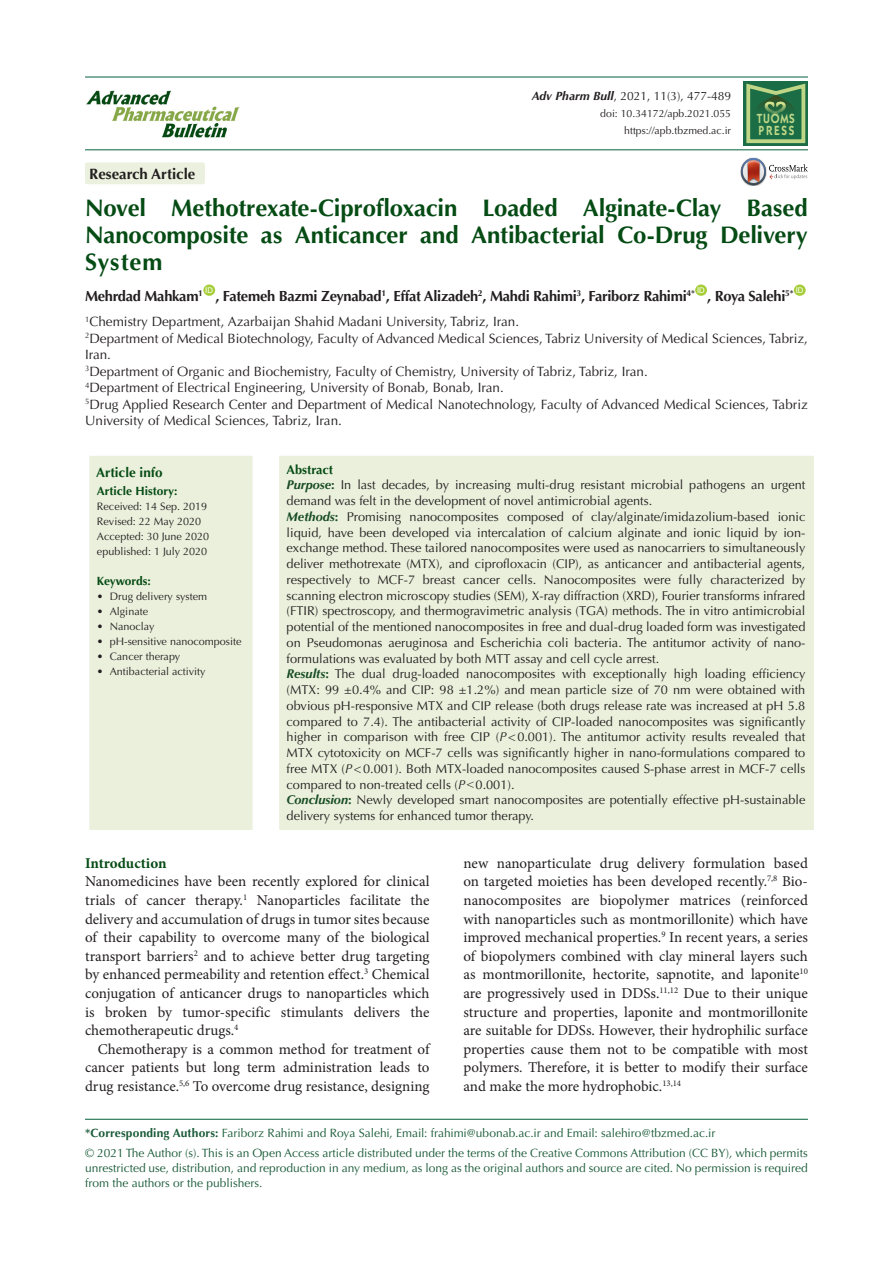
<style>
.page{position:relative;width:893px;height:1263px;background:#fff}
.page>*{position:absolute;margin:0;border:0;box-sizing:border-box;transform-origin:0 0}
.t1{font:700 24px/27px "Optima LT Std";letter-spacing:-.01em;color:#054b14;text-align:justify}
.t2{font:15px/18.6px "Minion Pro";color:#231f20;text-align:justify}
.t3{font:700 15px "Optima LT Std";color:#231f20}
.t4{font:700 15px "Minion Pro";letter-spacing:-.005em;color:#054b14}
.t5{font:700 14.7px "Optima LT Std";letter-spacing:-.02em;color:#231f20}
.t6{font:13.5px/16.5px "Optima LT Std";color:#231f20}
.t7{font:700 13.5px "Optima LT Std";color:#054b14}
.t8{font:600 13.35px/11.7px "ITC Kabel Std";letter-spacing:.11em;color:#c1d888;scale:.85 1}
.t9{font:12.75px/15.8px "Optima LT Std";color:#231f20}
.t10{font:700 12.75px "Optima LT Std";color:#054b14}
.corresponding{font:12px/15px "Optima LT Std";color:#195a37;text-align:justify}
.t11{font:12px "Optima LT Std";color:#231f20}
.t12{font:700 12px "Optima LT Std";color:#054b14}
.t13{font:700 12px "Optima LT Std";letter-spacing:-.02em;color:#054b14}
.t14{font:10.8px "Optima LT Std";color:#231f20}
.t15{font:10.5px "Optima LT Std";color:#231f20}
.t16{font:7.8px "Arial";color:#fff}
.s1{font-weight:700;font-style:italic}
.s2{font-weight:700;font-style:italic;color:#164b23}
.s3{font-weight:700;color:#164b23}
.s4{font-style:italic}
.s5{font-family:"Times New Roman"}
.s6{font-weight:700}
</style>
<div class="page">
<hr style="left:85px;top:149px;width:723px;height:1px;background:#1e7252">
<hr style="left:85px;top:76px;width:723px;height:2px;background:#1e7252">
<div style="left:203px;top:284px;width:12px;height:12px;background:#a6ce39;border-radius:50%"></div>
<div style="left:695px;top:284px;width:12px;height:12px;background:#a6ce39;border-radius:50%"></div>
<div style="left:794px;top:284px;width:12px;height:12px;background:#a6ce39;border-radius:50%"></div>
<div style="left:85px;top:162px;width:120px;height:22px;background:#ebf1de;border-radius:2px"></div>
<div style="left:89px;top:456px;width:164px;height:374px;background:#ebf0dc"></div>
<div style="left:279px;top:456px;width:535px;height:374px;background:#ebf0dc"></div>
<svg style="left:741px;top:158px;width:67px;height:27px"></svg>
<hr style="left:85px;top:1119px;width:723px;height:1px;background:#1e7252">
<img style="left:86px;top:90px;width:154px;height:48px">
<svg style="left:743px;top:81px;width:65px;height:65px"></svg>
<svg style="left:746px;top:84px;width:59px;height:59px;background:#478755"></svg>
<p class="t3" style="left:89px;top:165px;width:108px">Research Article</p>
<p class="t11" style="left:532px;top:89px;width:201px"><span class="s1">Adv Pharm Bull</span>, 2021, 11(3), 477-489</p>
<p class="t15" style="left:600px;top:108px;width:132px">doi: 10.34172/apb.2021.055</p>
<p class="t15" style="left:624px;top:125px;width:108px">https://apb.tbzmed.ac.ir</p>
<p class="t8" style="left:757px;top:112px;width:46px">TUOMS<br>PRESS</p>
<p class="t1" style="left:85px;top:195px;width:724px">Novel Methotrexate-Ciprofloxacin Loaded Alginate-Clay Based Nanocomposite as Anticancer and Antibacterial Co-Drug Delivery System</p>
<p class="t5" style="left:85px;top:288px;width:120px">Mehrdad Mahkam<sup>1</sup></p>
<p class="t16" style="left:205px;top:285px;width:9px">ID</p>
<p class="t5" style="left:215px;top:288px;width:481px">, Fatemeh Bazmi Zeynabad<sup>1</sup>, Effat Alizadeh<sup>2</sup>, Mahdi Rahimi<sup>3</sup>, Fariborz Rahimi<sup>4*</sup></p>
<p class="t16" style="left:697px;top:285px;width:9px">ID</p>
<p class="t5" style="left:707px;top:288px;width:88px">, Roya Salehi<sup>5*</sup></p>
<p class="t16" style="left:796px;top:285px;width:9px">ID</p>
<p class="t6" style="left:85px;top:314px;width:436px"><sup>1</sup>Chemistry Department, Azarbaijan Shahid Madani University, Tabriz, Iran.</p>
<p class="t6" style="left:85px;top:330px;width:724px"><sup>2</sup>Department of Medical Biotechnology, Faculty of Advanced Medical Sciences, Tabriz University of Medical Sciences, Tabriz,<br>Iran.</p>
<p class="t6" style="left:85px;top:363px;width:564px"><sup>3</sup>Department of Organic and Biochemistry, Faculty of Chemistry, University of Tabriz, Tabriz, Iran.</p>
<p class="t6" style="left:85px;top:380px;width:420px"><sup>4</sup>Department of Electrical Engineering, University of Bonab, Bonab, Iran.</p>
<p class="t6" style="left:85px;top:396px;width:724px"><sup>5</sup>Drug Applied Research Center and Department of Medical Nanotechnology, Faculty of Advanced Medical Sciences, Tabriz<br>University of Medical Sciences, Tabriz, Iran.</p>
<p class="t7" style="left:96px;top:464px;width:68px">Article info</p>
<p class="t12" style="left:97px;top:484px;width:82px">Article History:</p>
<p class="t14" style="left:97px;top:500px;width:112px">Received: 14 Sep. 2019</p>
<p class="t14" style="left:97px;top:515px;width:106px">Revised: 22 May 2020</p>
<p class="t14" style="left:97px;top:530px;width:114px">Accepted: 30 June 2020</p>
<p class="t14" style="left:97px;top:545px;width:112px">epublished: 1 July 2020</p>
<p class="t13" style="left:97px;top:574px;width:55px">Keywords:</p>
<p class="t14" style="left:97px;top:590px;width:112px">• Drug delivery system</p>
<p class="t14" style="left:97px;top:605px;width:53px">• Alginate</p>
<p class="t14" style="left:97px;top:620px;width:59px">• Nanoclay</p>
<p class="t14" style="left:97px;top:635px;width:146px">• pH-sensitive nanocomposite</p>
<p class="t14" style="left:97px;top:650px;width:85px">• Cancer therapy</p>
<p class="t14" style="left:97px;top:665px;width:110px">• Antibacterial activity</p>
<p class="t10" style="left:287px;top:462px;width:48px">Abstract</p>
<p class="t9" style="left:287px;top:477px;width:520px"><span class="s2">Purpose</span><span class="s3">:</span> In last decades, by increasing multi-drug resistant microbial pathogens an urgent demand was felt in the development of novel antimicrobial agents.</p>
<p class="t9" style="left:287px;top:509px;width:520px;text-align:justify"><span class="s2">Methods</span><span class="s3">:</span> Promising nanocomposites composed of clay/alginate/imidazolium-based ionic liquid, have been developed via intercalation of calcium alginate and ionic liquid by ion&shy;exchange method. These tailored nanocomposites were used as nanocarriers to simultaneously deliver methotrexate (MTX), and ciprofloxacin (CIP), as anticancer and antibacterial agents, respectively to MCF-7 breast cancer cells. Nanocomposites were fully characterized by scanning electron microscopy studies (SEM), X-ray diffraction (XRD), Fourier transforms infrared (FTIR) spectroscopy, and thermogravimetric analysis (TGA) methods. The in vitro antimicrobial potential of the mentioned nanocomposites in free and dual-drug loaded form was investigated on Pseudomonas aeruginosa and Escherichia coli bacteria. The antitumor activity of nano&shy;formulations was evaluated by both MTT assay and cell cycle arrest.</p>
<p class="t9" style="left:287px;top:666px;width:520px;text-align:justify"><span class="s2">Results</span><span class="s3">:</span> The dual drug-loaded nanocomposites with exceptionally high loading efficiency (MTX: 99 ±0.4% and CIP: 98 ±1.2%) and mean particle size of 70 nm were obtained with obvious pH-responsive MTX and CIP release (both drugs release rate was increased at pH 5.8 compared to 7.4). The antibacterial activity of CIP-loaded nanocomposites was significantly higher in comparison with free CIP (<span class="s4">P</span>&lt;0.001). The antitumor activity results revealed that MTX cytotoxicity on MCF-7 cells was significantly higher in nano-formulations compared to free MTX (<span class="s4">P</span>&lt;0.001). Both MTX-loaded nanocomposites caused S-phase arrest in MCF-7 cells compared to non-treated cells (<span class="s4">P</span><span class="s5">˂</span> 0.001).</p>
<p class="t9" style="left:287px;top:792px;width:520px"><span class="s2">Conclusion</span><span class="s3">:</span> Newly developed smart nanocomposites are potentially effective pH-sustainable delivery systems for enhanced tumor therapy.</p>
<p class="t2" style="left:463px;top:854px;width:346px">new nanoparticulate drug delivery formulation based on targeted moieties has been developed recently.<sup>7,8</sup> Bio&shy;nanocomposites are biopolymer matrices (reinforced with nanoparticles such as montmorillonite) which have improved mechanical properties.<sup>9</sup> In recent years, a series of biopolymers combined with clay mineral layers such as montmorillonite, hectorite, sapnotite, and laponite<sup>10 </sup>are progressively used in DDSs.<sup>11,12</sup> Due to their unique structure and properties, laponite and montmorillonite are suitable for DDSs. However, their hydrophilic surface properties cause them not to be compatible with most polymers. Therefore, it is better to modify their surface and make the more hydrophobic.<sup>13,14</sup></p>
<p class="corresponding" style="left:85px;top:1126px;width:632px"><span class="s6">*Corresponding Authors:</span> Fariborz Rahimi and Roya Salehi, Email: frahimi@ubonab.ac.ir and Email: salehiro@tbzmed.ac.ir</p>
<p class="corresponding" style="left:85px;top:1145px;width:724px">© 2021 The Author (s). This is an Open Access article distributed under the terms of the Creative Commons Attribution (CC BY), which permits unrestricted use, distribution, and reproduction in any medium, as long as the original authors and source are cited. No permission is required from the authors or the publishers.</p>
<p class="t4" style="left:85px;top:852px;width:83px">Introduction</p>
<p class="t2" style="left:85px;top:872px;width:346px">Nanomedicines have been recently explored for clinical trials of cancer therapy.<sup>1</sup> Nanoparticles facilitate the delivery and accumulation of drugs in tumor sites because of their capability to overcome many of the biological transport barriers<sup>2</sup> and to achieve better drug targeting by enhanced permeability and retention effect.<sup>3</sup> Chemical conjugation of anticancer drugs to nanoparticles which is broken by tumor-specific stimulants delivers the chemotherapeutic drugs.<sup>4</sup></p>
<p class="t2" style="left:85px;top:1040px;width:346px;text-indent:13px">Chemotherapy is a common method for treatment of cancer patients but long term administration leads to drug resistance.<sup>5,6</sup> To overcome drug resistance, designing</p>
</div>
